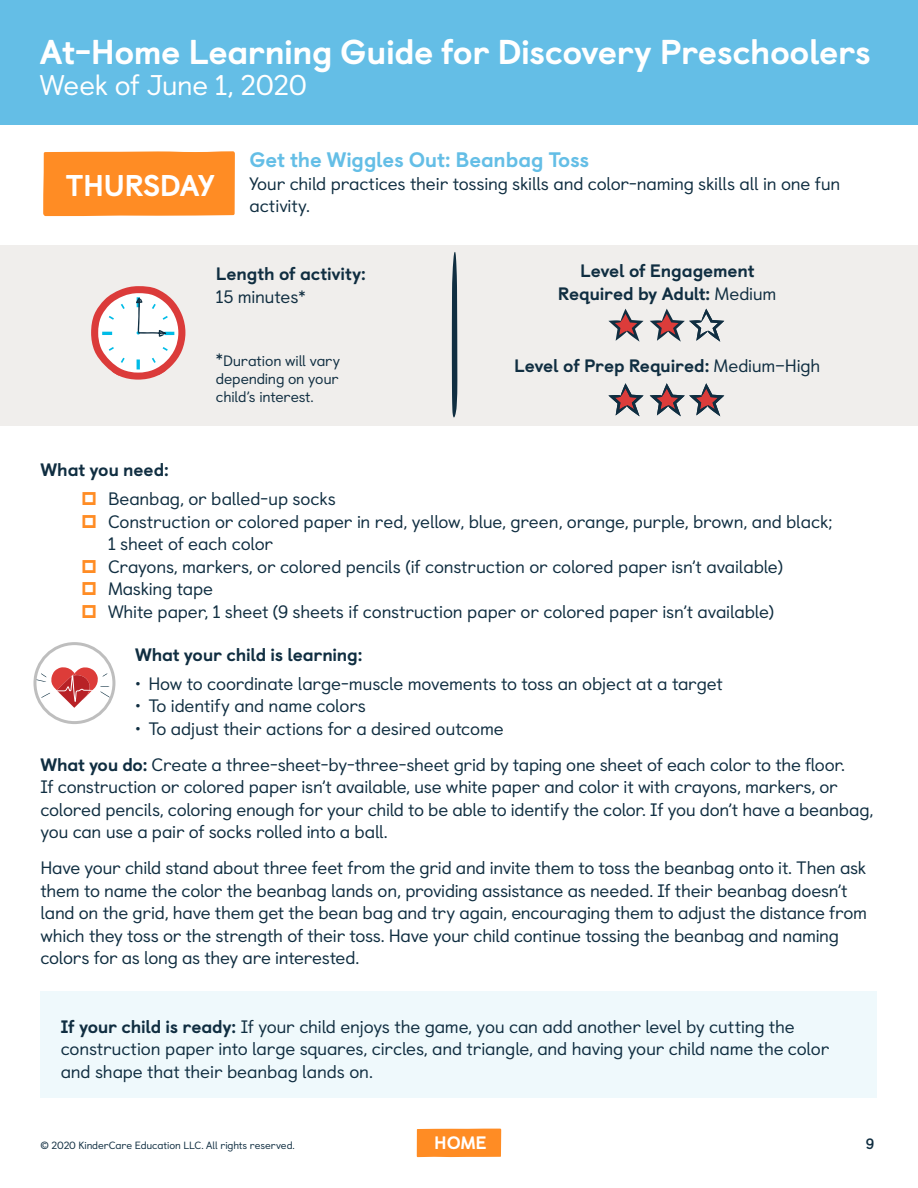
<style>
.page{position:relative;width:918px;height:1188px;background:#fff}
.page>*{position:absolute;margin:0;border:0;box-sizing:border-box;transform-origin:0 0}
.t1{font:800 34.5px "Castledown";letter-spacing:-.015em;color:#fff}
.t2{font:800 30px "Castledown";letter-spacing:-.025em;color:#fff}
.t3{font:28.5px "Castledown";letter-spacing:-.015em;color:#fff}
.t4{font:800 21px "Castledown";letter-spacing:-.005em;color:#64bee6}
.t5{font:18px/22.5px "Castledown";letter-spacing:-.015em;color:#102e41}
.t6{font:800 18px/22.5px "Castledown";letter-spacing:-.015em;color:#102e41;text-align:center}
.t7{font:800 18px "Castledown";color:#fff}
.t8{font:15px/18px "Castledown";letter-spacing:-.015em;color:#102e41;text-align:justify}
.t9{font:700 15px "Castledown";color:#102e41}
.t10{font:10.5px "Castledown";letter-spacing:-.01em;color:#102e41}
.s1{font-size:18px}
.s2{font-weight:400}
.s3{font-weight:800}
</style>
<div class="page">
<div style="left:417px;top:1129px;width:84px;height:28px;background:#ff8c24"></div>
<div style="left:0;top:0;width:918px;height:125px;background:#64bee6"></div>
<div style="left:40px;top:991px;width:838px;height:107px;background:#eff9fc"></div>
<div style="left:43px;top:151px;width:192px;height:65px;background:#ff8c24"></div>
<svg style="left:37px;top:667px;width:74px;height:41px"></svg>
<div style="left:33px;top:642px;width:82px;height:82px;border:3px solid #bebebe;border-radius:50%"></div>
<div style="left:0;top:245px;width:918px;height:181px;background:#f0eeec"></div>
<svg style="left:452px;top:252px;width:5px;height:166px"></svg>
<svg style="left:608px;top:309px;width:36px;height:33px"></svg>
<svg style="left:608px;top:383px;width:36px;height:33px"></svg>
<svg style="left:650px;top:309px;width:74px;height:33px"></svg>
<svg style="left:650px;top:383px;width:74px;height:33px"></svg>
<svg style="left:91px;top:286px;width:94px;height:94px"></svg>
<h1 class="t1" style="left:40px;top:24px;width:833px">At-Home Learning Guide for Discovery Preschoolers</h1>
<h3 class="t3" style="left:40px;top:63px;width:269px">Week of June 1, 2020</h3>
<h2 class="t2" style="left:66px;top:161px;width:151px">THURSDAY</h2>
<p class="t4" style="left:249px;top:143px;width:341px">Get the Wiggles Out: Beanbag Toss</p>
<p class="t5" style="left:249px;top:171px;width:593px">Your child practices their tossing skills and color-naming skills all in one fun activity.</p>
<p class="t6" style="left:216px;top:261px;width:152px">Length of activity:</p>
<p class="t5" style="left:216px;top:284px;width:91px">15 minutes*</p>
<p class="t8" style="left:216px;top:350px;width:126px"><span class="s1">*</span>Duration will vary depending on your child’s interest.</p>
<p class="t6" style="left:558px;top:258px;width:220px">Level of Engagement<br>Required by Adult: <span class="s2">Medium</span></p>
<p class="t6" style="left:514px;top:353px;width:308px">Level of Prep Required: <span class="s2">Medium–High</span></p>
<p class="t6" style="left:41px;top:457px;width:130px">What you need:</p>
<p class="t5" style="left:108px;top:486px;width:726px">Beanbag, or balled-up socks<br>Construction or colored paper in red, yellow, blue, green, orange, purple, brown, and black; 1 sheet of each color<br>Crayons, markers, or colored pencils (if construction or colored paper isn’t available)<br>Masking tape<br>White paper, 1 sheet (9 sheets if construction paper or colored paper isn’t available)</p>
<p class="t6" style="left:135px;top:642px;width:229px">What your child is learning:</p>
<p class="t5" style="left:135px;top:671px;width:589px">• How to coordinate large-muscle movements to toss an object at a target</p>
<p class="t5" style="left:135px;top:693px;width:233px">• To identify and name colors</p>
<p class="t5" style="left:41px;top:709px;width:806px;line-height:36px;text-indent:94px">• To adjust their actions for a desired outcome<br><span class="s3">What you do:</span> Create a three-sheet-by-three-sheet grid by taping one sheet of each color to the floor.</p>
<p class="t5" style="left:41px;top:774px;width:834px">If construction or colored paper isn’t available, use white paper and color it with crayons, markers, or colored pencils, coloring enough for your child to be able to identify the color. If you don’t have a beanbag, you can use a pair of socks rolled into a ball.</p>
<p class="t5" style="left:41px;top:855px;width:828px">Have your child stand about three feet from the grid and invite them to toss the beanbag onto it. Then ask them to name the color the beanbag lands on, providing assistance as needed. If their beanbag doesn’t land on the grid, have them get the bean bag and try again, encouraging them to adjust the distance from which they toss or the strength of their toss. Have your child continue tossing the beanbag and naming colors for as long as they are interested.</p>
<p class="t5" style="left:61px;top:1014px;width:770px"><span class="s3">If your child is ready:</span> If your child enjoys the game, you can add another level by cutting the construction paper into large squares, circles, and triangle, and having your child name the color and shape that their beanbag lands on.</p>
<p class="t10" style="left:40px;top:1137px;width:256px">© 2020 KinderCare Education LLC. All rights reserved.</p>
<p class="t7" style="left:434px;top:1128px;width:54px">HOME</p>
<p class="t9" style="left:866px;top:1132px;width:10px">9</p>
</div>
